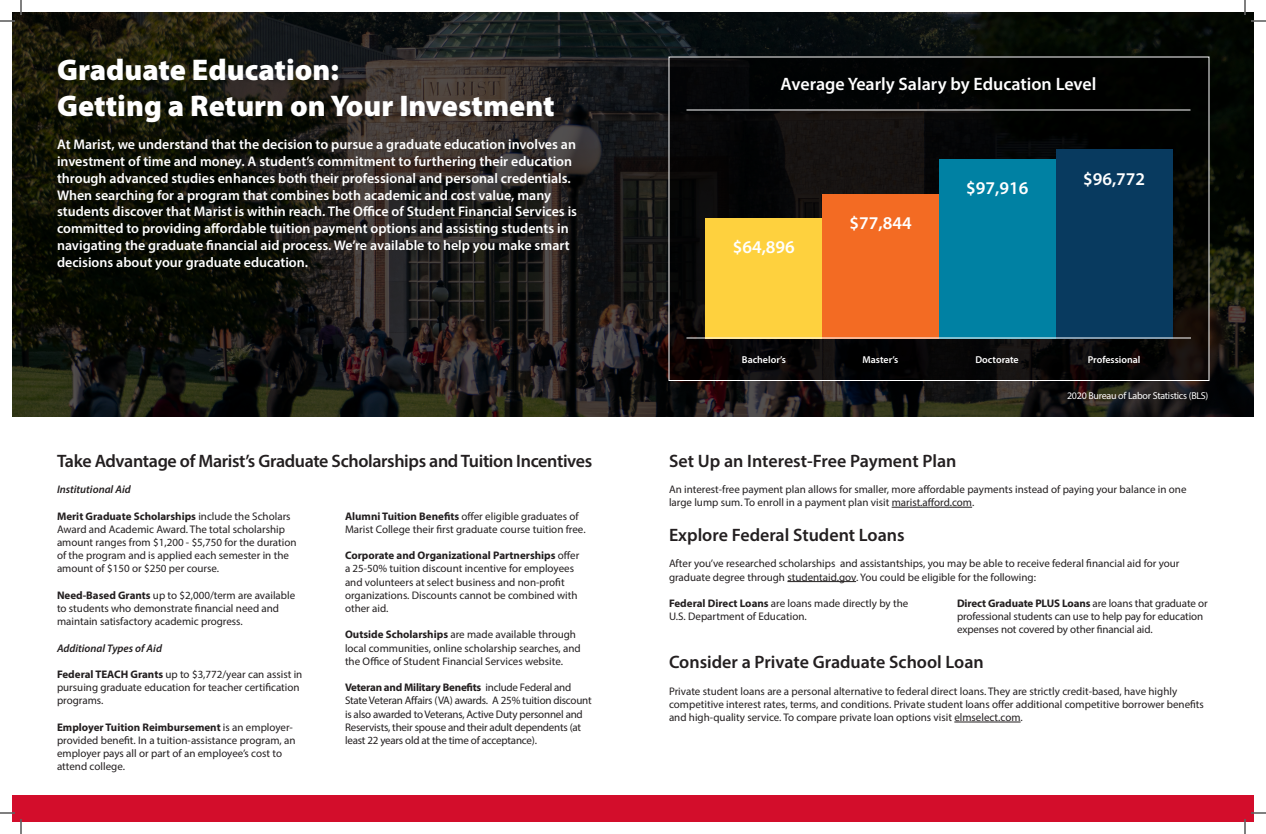
<style>
.page{position:relative;width:1266px;height:834px;background:#fff}
.page>*{position:absolute;margin:0;border:0;box-sizing:border-box;transform-origin:0 0}
.t1{font:900 30px/36px "Myriad Pro";color:#fff}
.t2{font:600 18px "Myriad Pro";letter-spacing:-.01em;color:#231f20}
.t3{font:600 18px "Myriad Pro";color:#fff}
.t4{font:600 14px/16.8px "Myriad Pro";color:#fff}
.t5{font:11px/13.2px "Myriad Pro";color:#231f20}
.t6{font:11px/13.2px "Myriad Pro";letter-spacing:-.02em;color:#231f20}
.t7{font:italic 600 11px "Myriad Pro";color:#231f20}
.t8{font:600 10px "Myriad Pro";color:#fff}
.t9{font:10px "Myriad Pro";letter-spacing:-.025em;color:#fff}
.s1{font-weight:700}
</style>
<div class="page">
<svg style="left:12px;top:12px;width:1242px;height:405px;background:#1a1a15"></svg>
<svg style="left:670px;top:58px;width:538px;height:321px;background:#0f0d08"></svg>
<hr style="left:892px;top:507px;width:80px;height:1px;background:#231f20">
<hr style="left:787px;top:581px;width:69px;height:1px;background:#231f20">
<hr style="left:954px;top:722px;width:67px;height:1px;background:#231f20">
<hr style="left:686px;top:110px;width:504px;height:1px;background:#fff">
<div style="left:706px;top:218px;width:116px;height:120px;background:#fed13e"></div>
<div style="left:822px;top:194px;width:117px;height:144px;background:#f36b23"></div>
<div style="left:939px;top:159px;width:117px;height:179px;background:#0081a3"></div>
<div style="left:1056px;top:149px;width:116px;height:189px;background:#083a5f"></div>
<hr style="left:686px;top:338px;width:505px;height:1px;background:#fff">
<div style="left:12px;top:795px;width:1242px;height:27px;background:#d30d2b"></div>
<svg style="left:0;top:0;width:22px;height:22px"></svg>
<svg style="left:0;top:812px;width:22px;height:22px"></svg>
<svg style="left:1244px;top:0;width:22px;height:22px"></svg>
<svg style="left:1244px;top:812px;width:22px;height:22px"></svg>
<h1 class="t1" style="left:57px;top:50px;width:499px">Graduate Education:<br>Getting a Return on Your Investment</h1>
<p class="t4" style="left:57px;top:136px;width:522px">At Marist, we understand that the decision to pursue a graduate education involves an investment of time and money. A student’s commitment to furthering their education through advanced studies enhances both their professional and personal credentials.<br>When searching for a program that combines both academic and cost value, many students discover that Marist is within reach. The Office of Student Financial Services is committed to providing affordable tuition payment options and assisting students in navigating the graduate financial aid process. We’re available to help you make smart decisions about your graduate education.</p>
<h2 class="t2" style="left:57px;top:449px;width:537px">Take Advantage of Marist’s Graduate Scholarships and Tuition Incentives</h2>
<p class="t7" style="left:57px;top:482px;width:75px">Institutional Aid</p>
<p class="t5" style="left:57px;top:509px;width:241px"><span class="s1">Merit Graduate Scholarships</span> include the Scholars Award and Academic Award. The total scholarship amount ranges from $1,200 - $5,750 for the duration of the program and is applied each semester in the amount of $150 or $250 per course.</p>
<p class="t5" style="left:57px;top:588px;width:240px"><span class="s1">Need-Based Grants</span> up to $2,000/term are available to students who demonstrate financial need and maintain satisfactory academic progress.</p>
<p class="t7" style="left:57px;top:641px;width:106px">Additional Types of Aid</p>
<p class="t5" style="left:57px;top:667px;width:247px"><span class="s1">Federal TEACH Grants</span> up to $3,772/year can assist in pursuing graduate education for teacher certification programs.</p>
<p class="t5" style="left:57px;top:720px;width:240px"><span class="s1">Employer Tuition Reimbursement</span> is an employer&shy;provided benefit. In a tuition-assistance program, an employer pays all or part of an employee’s cost to attend college.</p>
<p class="t5" style="left:345px;top:509px;width:242px"><span class="s1">Alumni Tuition Benefits</span> offer eligible graduates of<br>Marist College their first graduate course tuition free.</p>
<p class="t5" style="left:345px;top:549px;width:236px"><span class="s1">Corporate and Organizational Partnerships</span> offer a 25-50% tuition discount incentive for employees and volunteers at select business and non-profit organizations. Discounts cannot be combined with other aid.</p>
<p class="t5" style="left:345px;top:628px;width:237px"><span class="s1">Outside Scholarships</span> are made available through local communities, online scholarship searches, and the Office of Student Financial Services website.</p>
<p class="t6" style="left:345px;top:681px;width:248px"><span class="s1">Veteran and Military Benefits</span> include Federal and State Veteran Affairs (VA) awards. A 25% tuition discount is also awarded to Veterans, Active Duty personnel and Reservists, their spouse and their adult dependents (at least 22 years old at the time of acceptance).</p>
<h2 class="t3" style="left:781px;top:73px;width:317px">Average Yearly Salary by Education Level</h2>
<h2 class="t3" style="left:733px;top:235px;width:64px">$64,896</h2>
<h2 class="t3" style="left:850px;top:212px;width:64px">$77,844</h2>
<h2 class="t3" style="left:966px;top:177px;width:64px">$97,916</h2>
<h2 class="t3" style="left:1083px;top:167px;width:64px">$96,772</h2>
<p class="t8" style="left:742px;top:353px;width:45px">Bachelor’s</p>
<p class="t8" style="left:863px;top:353px;width:37px">Master’s</p>
<p class="t8" style="left:975px;top:353px;width:45px">Doctorate</p>
<p class="t8" style="left:1088px;top:353px;width:54px">Professional</p>
<p class="t9" style="left:1067px;top:389px;width:143px">2020 Bureau of Labor Statistics (BLS)</p>
<h2 class="t2" style="left:669px;top:449px;width:289px">Set Up an Interest-Free Payment Plan</h2>
<p class="t5" style="left:669px;top:482px;width:519px">An interest-free payment plan allows for smaller, more affordable payments instead of paying your balance in one large lump sum. To enroll in a payment plan visit marist.afford.com.</p>
<h2 class="t2" style="left:669px;top:523px;width:237px">Explore Federal Student Loans</h2>
<p class="t5" style="left:669px;top:557px;width:512px">After you’ve researched scholarships and assistantships, you may be able to receive federal financial aid for your graduate degree through studentaid.gov. You could be eligible for the following:</p>
<p class="t5" style="left:669px;top:596px;width:241px"><span class="s1">Federal Direct Loans</span> are loans made directly by the<br>U.S. Department of Education.</p>
<h2 class="t2" style="left:669px;top:651px;width:316px">Consider a Private Graduate School Loan</h2>
<p class="t5" style="left:669px;top:684px;width:536px">Private student loans are a personal alternative to federal direct loans. They are strictly credit-based, have highly competitive interest rates, terms, and conditions. Private student loans offer additional competitive borrower benefits and high-quality service. To compare private loan options visit elmselect.com.</p>
<p class="t5" style="left:957px;top:596px;width:252px"><span class="s1">Direct Graduate PLUS Loans</span> are loans that graduate or professional students can use to help pay for education expenses not covered by other financial aid.</p>
</div>
